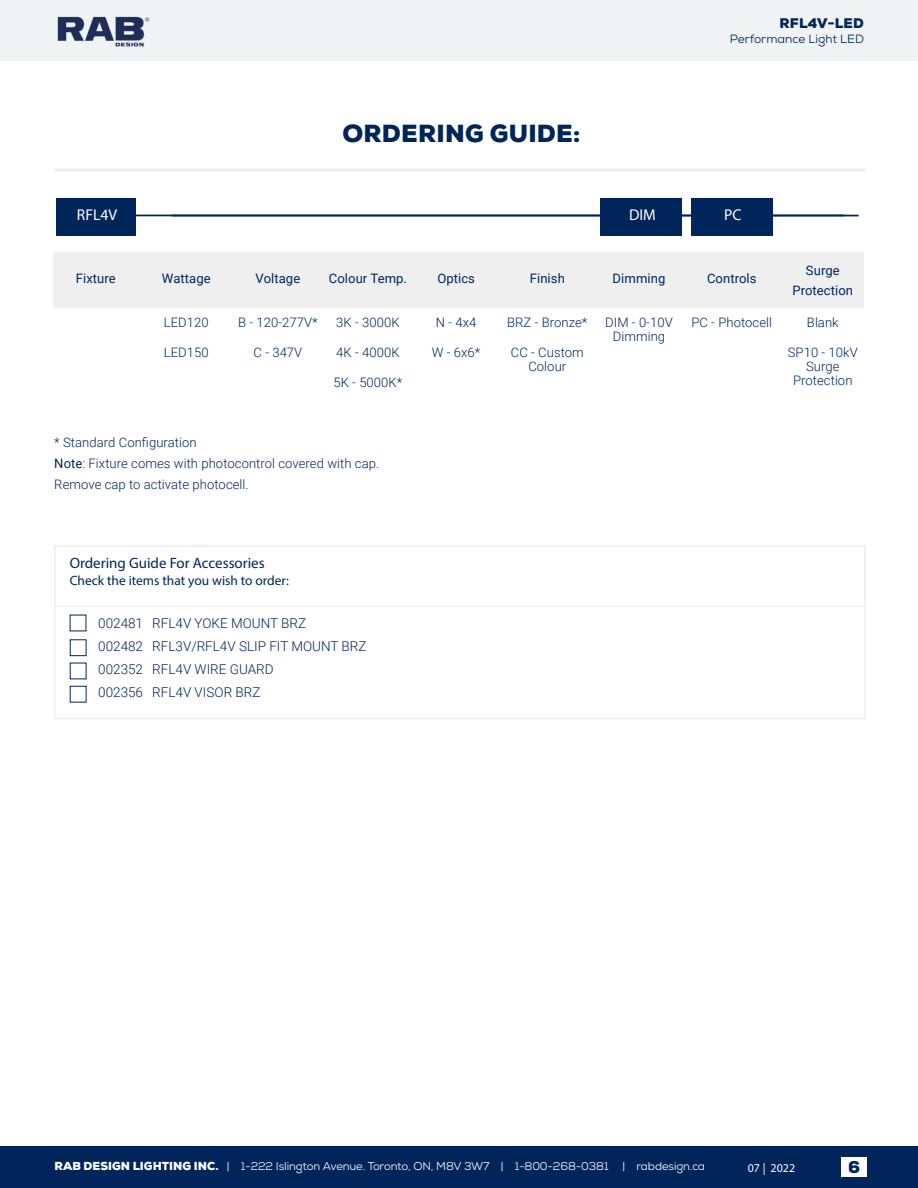
<style>
.page{position:relative;width:918px;height:1188px;background:#fff}
.page>*{position:absolute;margin:0;border:0;box-sizing:border-box;transform-origin:0 0}
.t1{font:900 24px "Nexa";letter-spacing:.01em;color:#00255a}
.t2{font:900 16.5px "Nexa";color:#00255a}
.t3{font:15.6px "Myriad Pro";color:#fff}
.t4{font:15px "Myriad Pro";color:#00255a}
.t5{font:300 13.5px/23.2px "Roboto";color:#00255a}
.t6{font:13.5px "Myriad Pro";color:#00255a}
.t7{font:900 13.5px "Nexa";letter-spacing:.015em;color:#00255a}
.t8{font:300 13.05px/14.2px "Roboto";letter-spacing:.005em;color:#00255a;text-align:center}
.t9{font:13.05px/20.9px "Roboto";letter-spacing:.005em;color:#00255a;text-align:center}
.t10{font:12px "Nexa";color:#00255a}
.t11{font:12px "Myriad Pro";color:#fff}
.t12{font:11.25px "Nexa";letter-spacing:-.01em;color:#fff}
.s1{font-weight:400}
.s2{font-weight:900}
</style>
<div class="page">
<div style="left:0;top:1147px;width:918px;height:41px;background:#00255a"></div>
<div style="left:0;top:0;width:918px;height:60px;background:#f0f3f4"></div>
<img style="left:57px;top:17px;width:93px;height:30px">
<div style="left:841px;top:1158px;width:26px;height:19px;background:#fff"></div>
<div style="left:54px;top:169px;width:812px;height:3px;border:2px solid #efeff0"></div>
<div style="left:54px;top:546px;width:812px;height:61px;border:2px solid #efeff0"></div>
<div style="left:54px;top:546px;width:812px;height:173px;border:2px solid #efeff0"></div>
<div style="left:70px;top:640px;width:16px;height:16px;border:1px solid #00255a"></div>
<hr style="left:59px;top:215px;width:785px;height:1px;background:#00255a">
<hr style="left:172px;top:215px;width:687px;height:1px;background:#00255a">
<div style="left:601px;top:199px;width:81px;height:37px;background:#00255a"></div>
<div style="left:691px;top:199px;width:82px;height:37px;background:#00255a"></div>
<div style="left:56px;top:198px;width:79px;height:37px;background:#00255a"></div>
<div style="left:54px;top:252px;width:810px;height:55px;background:#efeff0"></div>
<h1 class="t1" style="left:343px;top:117px;width:240px">ORDERING GUIDE:</h1>
<p class="t7" style="left:779px;top:14px;width:86px">RFL4V-LED</p>
<p class="t10" style="left:730px;top:31px;width:136px">Performance Light LED</p>
<p class="t3" style="left:77px;top:205px;width:42px">RFL4V</p>
<p class="t3" style="left:629px;top:205px;width:28px">DIM</p>
<p class="t3" style="left:724px;top:205px;width:19px">PC</p>
<p class="t9" style="left:76px;top:268px;width:41px">Fixture</p>
<p class="t9" style="left:162px;top:268px;width:50px">Wattage</p>
<p class="t8" style="left:164px;top:314px;width:46px">LED120</p>
<p class="t8" style="left:164px;top:344px;width:46px">LED150</p>
<p class="t9" style="left:256px;top:268px;width:46px">Voltage</p>
<p class="t8" style="left:238px;top:314px;width:81px">B - 120-277V*</p>
<p class="t8" style="left:254px;top:344px;width:50px">C - 347V</p>
<p class="t9" style="left:329px;top:268px;width:80px">Colour Temp.</p>
<p class="t8" style="left:336px;top:314px;width:65px">3K - 3000K</p>
<p class="t8" style="left:336px;top:344px;width:65px">4K - 4000K</p>
<p class="t8" style="left:333px;top:374px;width:70px">5K - 5000K*</p>
<p class="t8" style="left:54px;top:432px;width:326px;line-height:20.9px;text-align:left">* Standard Configuration<br><span class="s1">Note</span>: Fixture comes with photocontrol covered with cap.<br>Remove cap to activate photocell.</p>
<p class="t4" style="left:70px;top:553px;width:197px">Ordering Guide For Accessories</p>
<p class="t6" style="left:70px;top:572px;width:221px">Check the items that you wish to order:</p>
<p class="t5" style="left:98px;top:611px;width:270px">002481 RFL4V YOKE MOUNT BRZ<br>002482 RFL3V/RFL4V SLIP FIT MOUNT BRZ<br>002352 RFL4V WIRE GUARD<br>002356 RFL4V VISOR BRZ</p>
<p class="t9" style="left:437px;top:268px;width:39px">Optics</p>
<p class="t8" style="left:436px;top:314px;width:42px">N - 4x4</p>
<p class="t8" style="left:432px;top:344px;width:50px">W - 6x6*</p>
<p class="t9" style="left:530px;top:268px;width:37px">Finish</p>
<p class="t9" style="left:613px;top:268px;width:54px">Dimming</p>
<p class="t9" style="left:707px;top:268px;width:51px">Controls</p>
<p class="t9" style="left:792px;top:259px;width:62px">Surge<br>Protection</p>
<p class="t8" style="left:507px;top:315px;width:82px">BRZ - Bronze*</p>
<p class="t8" style="left:511px;top:345px;width:74px">CC - Custom<br>Colour</p>
<p class="t8" style="left:605px;top:315px;width:69px">DIM - 0-10V<br>Dimming</p>
<p class="t8" style="left:691px;top:315px;width:82px">PC - Photocell</p>
<p class="t8" style="left:807px;top:315px;width:33px">Blank</p>
<p class="t8" style="left:788px;top:345px;width:71px">SP10 - 10kV<br>Surge<br>Protection</p>
<p class="t12" style="left:55px;top:1159px;width:652px"><span class="s2">RAB DESIGN LIGHTING INC.</span> | 1-222 Islington Avenue. Toronto, ON, M8V 3W7 | 1-800-268-0381 | rabdesign.ca</p>
<p class="t11" style="left:748px;top:1160px;width:49px">07 | 2022</p>
<p class="t2" style="left:848px;top:1156px;width:13px">6</p>
</div>
